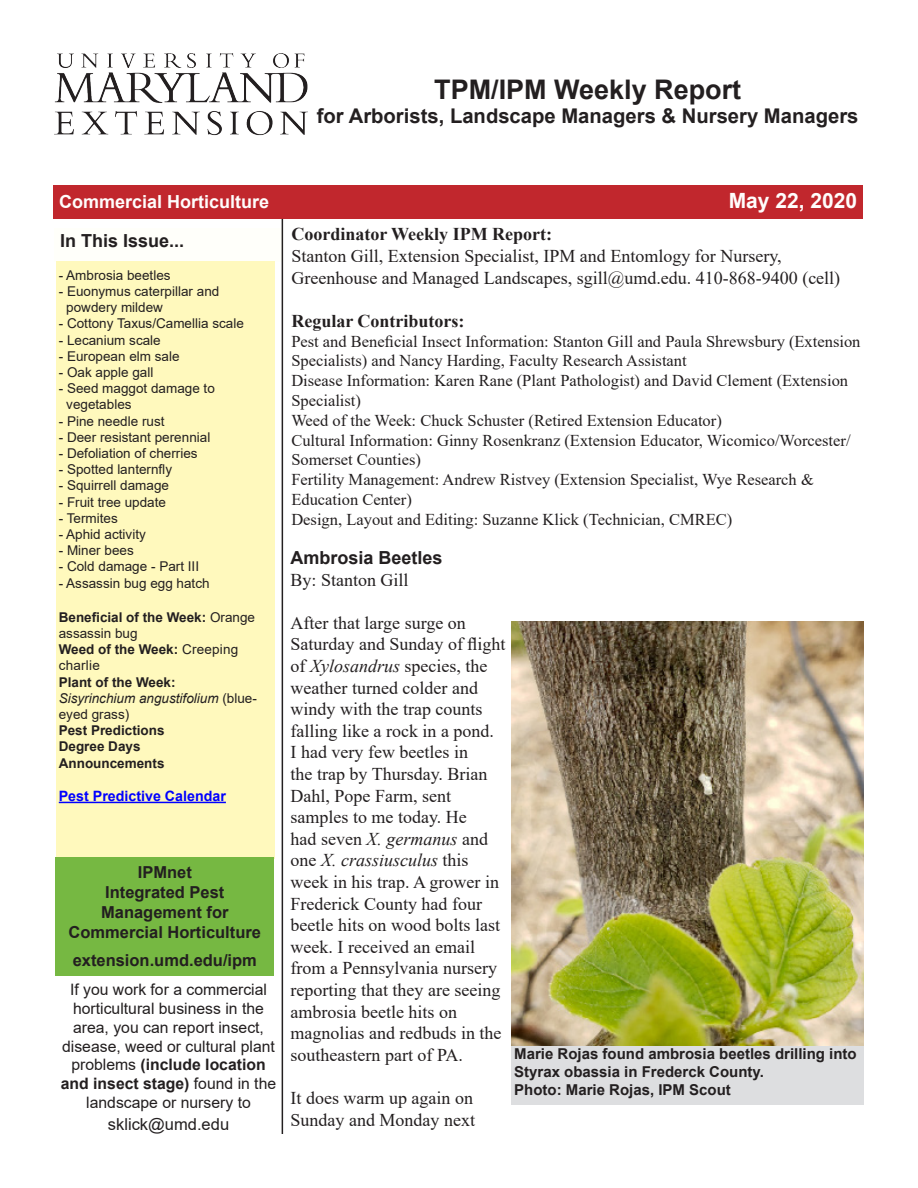
<style>
.page{position:relative;width:918px;height:1188px;background:#fff}
.page>*{position:absolute;margin:0;border:0;box-sizing:border-box;transform-origin:0 0}
.t1{font:700 27px "Arial";color:#231f20}
.t2{font:700 21px "Arial";color:#fffdfc}
.t3{font:700 20.25px "Arial";color:#231f20}
.t4{font:18px/21.6px "Times New Roman";color:#231f20}
.t5{font:700 18px "Times New Roman";color:#231f20}
.Headline{font:700 18px "Arial";color:#231f20}
.t6{font:700 18px "Arial";color:#fffdfc}
.t7{font:16.5px/19.8px "Times New Roman";color:#231f20}
.t8{font:700 16.5px/19.8px "Arial";color:#231f20}
.t9{font:16.5px "Arial";color:#231f20}
.t10{font:15.75px/18.9px "Arial";color:#231f20;text-align:center}
.Photo_credit{font:700 15px/18px "Arial";color:#231f20}
.t11{font:700 14.25px "Arial";color:#00f}
.t12{font:13.5px/16.2px "Arial";color:#231f20}
.t13{font:700 13.5px/16.2px "Arial";color:#231f20}
.t14{font:italic 13.5px/16.2px "Arial";color:#231f20}
.s1{font-weight:400}
.s2{font-weight:700}
.s3{font-weight:700;font-style:normal}
.s4{font-style:normal}
.s5{font-style:italic}
</style>
<div class="page">
<div style="left:53px;top:185px;width:810px;height:34px;background:#c1272d"></div>
<div style="left:54px;top:228px;width:228px;height:34px;background:#fffffa"></div>
<hr style="left:282px;top:219px;width:1px;height:915px;background:#231f20">
<img style="left:54px;top:54px;width:254px;height:82px">
<div style="left:56px;top:261px;width:218px;height:598px;background:#fff9bd"></div>
<hr style="left:59px;top:802px;width:167px;height:1px;background:#00f">
<div style="left:56px;top:857px;width:218px;height:119px;background:#76b842"></div>
<div style="left:511px;top:1045px;width:352px;height:60px;background:#dddee0"></div>
<img style="left:511px;top:622px;width:353px;height:423px">
<h1 class="t1" style="left:434px;top:70px;width:309px">TPM/IPM Weekly Report</h1>
<p class="t3" style="left:317px;top:102px;width:543px">for Arborists, Landscape Managers &amp; Nursery Managers</p>
<p class="t6" style="left:59px;top:189px;width:212px">Commercial Horticulture</p>
<p class="t2" style="left:729px;top:186px;width:130px">May 22, 2020</p>
<p class="t5" style="left:291px;top:221px;width:262px">Coordinator Weekly IPM Report:</p>
<p class="t4" style="left:291px;top:245px;width:550px">Stanton Gill, Extension Specialist, IPM and Entomlogy for Nursery,<br>Greenhouse and Managed Landscapes, sgill@umd.edu. 410-868-9400 (cell)</p>
<p class="t5" style="left:291px;top:308px;width:175px">Regular Contributors:</p>
<p class="t7" style="left:291px;top:331px;width:571px">Pest and Beneficial Insect Information: Stanton Gill and Paula Shrewsbury (Extension Specialists) and Nancy Harding, Faculty Research Assistant<br>Disease Information: Karen Rane (Plant Pathologist) and David Clement (Extension Specialist)<br>Weed of the Week: Chuck Schuster (Retired Extension Educator)<br>Cultural Information: Ginny Rosenkranz (Extension Educator, Wicomico/Worcester/ Somerset Counties)<br>Fertility Management: Andrew Ristvey (Extension Specialist, Wye Research &amp; Education Center)<br>Design, Layout and Editing: Suzanne Klick (Technician, CMREC)</p>
<p class="Headline" style="left:60px;top:228px;width:126px">In This Issue...</p>
<p class="t12" style="left:59px;top:267px;width:113px">- Ambrosia beetles</p>
<p class="t12" style="left:66px;top:283px;width:155px;text-indent:-8px">- Euonymus caterpillar and powdery mildew</p>
<p class="t12" style="left:59px;top:316px;width:187px">- Cottony Taxus/Camellia scale</p>
<p class="t12" style="left:59px;top:332px;width:104px">- Lecanium scale</p>
<p class="t12" style="left:59px;top:348px;width:122px">- European elm sale</p>
<p class="t12" style="left:59px;top:364px;width:96px">- Oak apple gall</p>
<p class="t12" style="left:66px;top:380px;width:150px;text-indent:-8px">- Seed maggot damage to vegetables</p>
<p class="t12" style="left:59px;top:413px;width:107px">- Pine needle rust</p>
<p class="t12" style="left:59px;top:429px;width:153px">- Deer resistant perennial</p>
<p class="t12" style="left:59px;top:445px;width:140px">- Defoliation of cherries</p>
<p class="t12" style="left:59px;top:461px;width:115px">- Spotted lanternfly</p>
<p class="t12" style="left:59px;top:478px;width:112px">- Squirrell damage</p>
<p class="t12" style="left:59px;top:494px;width:109px">- Fruit tree update</p>
<p class="t12" style="left:59px;top:510px;width:61px">- Termites</p>
<p class="t12" style="left:59px;top:526px;width:89px">- Aphid activity</p>
<p class="t12" style="left:59px;top:542px;width:77px">- Miner bees</p>
<p class="t12" style="left:59px;top:559px;width:142px">- Cold damage - Part III</p>
<p class="t12" style="left:59px;top:575px;width:152px">- Assassin bug egg hatch</p>
<p class="t13" style="left:59px;top:609px;width:198px">Beneficial of the Week: <span class="s1">Orange assassin bug</span></p>
<p class="t12" style="left:59px;top:641px;width:181px"><span class="s2">Weed of the Week:</span> Creeping charlie</p>
<p class="t14" style="left:59px;top:674px;width:200px"><span class="s3">Plant of the Week:<br></span>Sisyrinchium angustifolium <span class="s4">(blue&shy;eyed grass)</span></p>
<p class="t13" style="left:59px;top:723px;width:107px">Pest Predictions</p>
<p class="t13" style="left:59px;top:739px;width:83px">Degree Days</p>
<p class="t13" style="left:59px;top:755px;width:107px">Announcements</p>
<p class="t11" style="left:59px;top:786px;width:169px">Pest Predictive Calendar</p>
<p class="Headline" style="left:291px;top:545px;width:154px">Ambrosia Beetles</p>
<p class="t4" style="left:291px;top:568px;width:120px">By: Stanton Gill</p>
<p class="t4" style="left:291px;top:611px;width:216px">After that large surge on<br>Saturday and Sunday of flight of <span class="s5">Xylosandrus</span> species, the weather turned colder and windy with the trap counts falling like a rock in a pond.<br>I had very few beetles in<br>the trap by Thursday. Brian<br>Dahl, Pope Farm, sent samples to me today. He<br>had seven <span class="s5">X. germanus</span> and one <span class="s5">X. crassiusculus</span> this week in his trap. A grower in<br>Frederick County had four beetle hits on wood bolts last week. I received an email from a Pennsylvania nursery reporting that they are seeing ambrosia beetle hits on magnolias and redbuds in the southeastern part of PA.</p>
<p class="t4" style="left:291px;top:1087px;width:186px">It does warm up again on<br>Sunday and Monday next</p>
<p class="t8" style="left:138px;top:863px;width:56px">IPMnet</p>
<p class="t8" style="left:101px;top:882px;width:129px">Integrated Pest<br>Management for</p>
<p class="t8" style="left:69px;top:922px;width:194px">Commercial Horticulture</p>
<p class="t8" style="left:73px;top:951px;width:186px">extension.umd.edu/ipm</p>
<p class="t10" style="left:61px;top:980px;width:217px">If you work for a commercial horticultural business in the area, you can report insect, disease, weed or cultural plant problems <span class="s2">(include location and insect stage)</span> found in the landscape or nursery to</p>
<p class="t9" style="left:108px;top:1113px;width:123px">sklick@umd.edu</p>
<p class="Photo_credit" style="left:514px;top:1045px;width:344px">Marie Rojas found ambrosia beetles drilling into<br>Styrax obassia in Frederck County.</p>
<p class="Photo_credit" style="left:514px;top:1081px;width:218px">Photo: Marie Rojas, IPM Scout</p>
</div>
